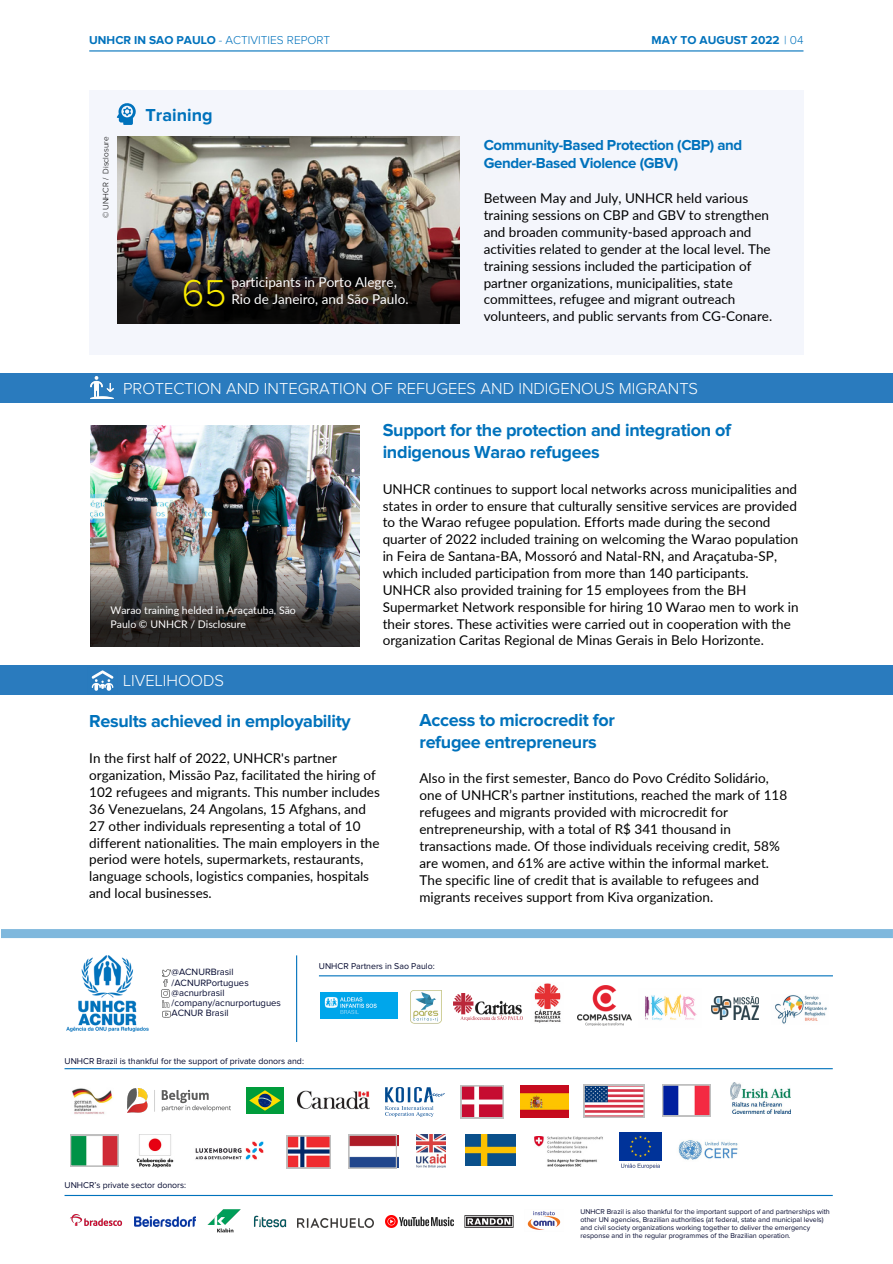
<style>
.page{position:relative;width:893px;height:1264px;background:#fff}
.page>*{position:absolute;margin:0;border:0;box-sizing:border-box;transform-origin:0 0}
.t1{font:300 38.7px "Proxima Nova";color:#faeb00}
.t2{font:700 18px/21.3px "Proxima Nova";letter-spacing:-.015em;color:#0072bc}
.t3{font:300 16.5px "Proxima Nova";color:#fff}
.t4{font:700 15px/18px "Proxima Nova";letter-spacing:-.025em;color:#0072bc}
.t5{font:13.5px/16.8px "Lato";color:#000}
.t6{font:13.5px "Lato";color:#fff}
.t7{font:300 11.85px "Proxima Nova";color:#0072bc}
.t8{font:700 11.85px "Proxima Nova";color:#0072bc}
.t9{font:10.5px/14px "Lato";color:#fff}
.t10{font:9.45px/10.2px "Proxima Nova";color:#050a30}
.t11{font:8.7px "Proxima Nova";color:#050a30}
.t12{font:300 8.25px "Proxima Nova";color:#000}
.t13{font:7.2px/7.8px "Proxima Nova";color:#050a30}
.s1{font-weight:700}
.s2{font-weight:300}
</style>
<div class="page">
<hr style="left:89px;top:50px;width:714px;height:1px;background:#0072bc">
<div style="left:0;top:373px;width:892px;height:29px;background:#2a7bbe"></div>
<img style="left:91px;top:376px;width:22px;height:23px">
<div style="left:89px;top:91px;width:714px;height:264px;background:#f4f6fc"></div>
<svg style="left:117px;top:103px;width:19px;height:22px"></svg>
<img style="left:118px;top:136px;width:342px;height:188px">
<div style="left:0;top:665px;width:892px;height:29px;background:#2a7bbe"></div>
<img style="left:91px;top:670px;width:23px;height:21px">
<hr style="left:65px;top:1068px;width:767px;height:1px;background:#0072bc">
<hr style="left:65px;top:1194px;width:767px;height:1px;background:#0072bc">
<img style="left:385px;top:1087px;width:59px;height:29px">
<img style="left:246px;top:1087px;width:37px;height:26px">
<img style="left:297px;top:1090px;width:72px;height:19px">
<img style="left:72px;top:1088px;width:41px;height:26px">
<img style="left:127px;top:1088px;width:103px;height:24px">
<svg style="left:461px;top:1085px;width:42px;height:33px"></svg>
<img style="left:416px;top:1134px;width:30px;height:33px">
<img style="left:678px;top:1140px;width:60px;height:20px">
<img style="left:465px;top:1134px;width:51px;height:31px">
<img style="left:534px;top:1136px;width:69px;height:30px">
<img style="left:619px;top:1160px;width:42px;height:8px">
<img style="left:619px;top:1132px;width:42px;height:28px">
<svg style="left:287px;top:1135px;width:43px;height:33px"></svg>
<img style="left:397px;top:1135px;width:1px;height:32px">
<svg style="left:348px;top:1134px;width:49px;height:34px"></svg>
<img style="left:136px;top:1134px;width:38px;height:33px">
<img style="left:730px;top:1082px;width:60px;height:31px">
<img style="left:195px;top:1141px;width:69px;height:19px">
<img style="left:520px;top:1085px;width:48px;height:32px">
<svg style="left:70px;top:1134px;width:48px;height:32px"></svg>
<svg style="left:662px;top:1084px;width:48px;height:32px"></svg>
<svg style="left:583px;top:1084px;width:61px;height:33px"></svg>
<img style="left:70px;top:1214px;width:53px;height:12px">
<img style="left:527px;top:1211px;width:34px;height:19px">
<img style="left:254px;top:1215px;width:33px;height:13px">
<img style="left:135px;top:1216px;width:60px;height:10px">
<img style="left:207px;top:1209px;width:34px;height:24px">
<img style="left:297px;top:1218px;width:76px;height:9px">
<img style="left:386px;top:1215px;width:67px;height:12px">
<img style="left:464px;top:1215px;width:50px;height:12px">
<div style="left:1px;top:929px;width:891px;height:9px;background:#7fb8dd"></div>
<hr style="left:319px;top:975px;width:513px;height:1px;background:#0072bc">
<hr style="left:296px;top:955px;width:1px;height:86px;background:#0072bc">
<svg style="left:162px;top:969px;width:9px;height:49px"></svg>
<img style="left:66px;top:955px;width:83px;height:77px">
<img style="left:91px;top:425px;width:268px;height:222px">
<img style="left:91px;top:453px;width:268px;height:193px">
<img style="left:320px;top:992px;width:77px;height:26px">
<img style="left:453px;top:993px;width:69px;height:27px">
<img style="left:410px;top:990px;width:32px;height:34px">
<img style="left:534px;top:983px;width:27px;height:40px">
<img style="left:577px;top:985px;width:54px;height:40px">
<img style="left:645px;top:994px;width:52px;height:27px">
<img style="left:711px;top:996px;width:47px;height:23px">
<img style="left:775px;top:995px;width:52px;height:29px">
<p class="t7" style="left:89px;top:34px;width:242px"><span class="s1">UNHCR IN SAO PAULO</span> - ACTIVITIES REPORT</p>
<p class="t8" style="left:651px;top:34px;width:153px">MAY TO AUGUST 2022 <span class="s2">| 04</span></p>
<p class="t12" style="left:102px;top:218px;width:83px;rotate:-90deg">© UNHCR / Disclosure</p>
<h2 class="t2" style="left:145px;top:105px;width:69px">Training</h2>
<p class="t6" style="left:231px;top:274px;width:167px">participants in Porto Alegre,</p>
<h1 class="t1" style="left:182px;top:275px;width:47px">65</h1>
<p class="t6" style="left:231px;top:291px;width:178px">Rio de Janeiro, and São Paulo.</p>
<p class="t4" style="left:483px;top:137px;width:260px">Community-Based Protection (CBP) and<br>Gender-Based Violence (GBV)</p>
<p class="t5" style="left:483px;top:189px;width:290px">Between May and July, UNHCR held various training sessions on CBP and GBV to strengthen and broaden community-based approach and activities related to gender at the local level. The training sessions included the participation of partner organizations, municipalities, state committees, refugee and migrant outreach volunteers, and public servants from CG-Conare.</p>
<p class="t3" style="left:123px;top:380px;width:576px">PROTECTION AND INTEGRATION OF REFUGEES AND INDIGENOUS MIGRANTS</p>
<h2 class="t2" style="left:382px;top:420px;width:350px">Support for the protection and integration of indigenous Warao refugees</h2>
<p class="t5" style="left:382px;top:480px;width:417px">UNHCR continues to support local networks across municipalities and states in order to ensure that culturally sensitive services are provided to the Warao refugee population. Efforts made during the second quarter of 2022 included training on welcoming the Warao population in Feira de Santana-BA, Mossoró and Natal-RN, and Araçatuba-SP, which included participation from more than 140 participants.<br>UNHCR also provided training for 15 employees from the BH Supermarket Network responsible for hiring 10 Warao men to work in their stores. These activities were carried out in cooperation with the organization Caritas Regional de Minas Gerais in Belo Horizonte.</p>
<p class="t9" style="left:110px;top:603px;width:187px">Warao training helded in Araçatuba, São<br>Paulo © UNHCR / Disclosure</p>
<p class="t3" style="left:123px;top:672px;width:102px">LIVELIHOODS</p>
<h2 class="t2" style="left:89px;top:711px;width:263px">Results achieved in employability</h2>
<p class="t5" style="left:89px;top:749px;width:292px">In the first half of 2022, UNHCR's partner organization, Missão Paz, facilitated the hiring of 102 refugees and migrants. This number includes 36 Venezuelans, 24 Angolans, 15 Afghans, and 27 other individuals representing a total of 10 different nationalities. The main employers in the period were hotels, supermarkets, restaurants, language schools, logistics companies, hospitals and local businesses.</p>
<h2 class="t2" style="left:419px;top:710px;width:197px">Access to microcredit for refugee entrepreneurs</h2>
<p class="t5" style="left:419px;top:769px;width:369px">Also in the first semester, Banco do Povo Crédito Solidário, one of UNHCR’s partner institutions, reached the mark of 118 refugees and migrants provided with microcredit for entrepreneurship, with a total of R$ 341 thousand in transactions made. Of those individuals receiving credit, 58% are women, and 61% are active within the informal market.<br>The specific line of credit that is available to refugees and migrants receives support from Kiva organization.</p>
<p class="t10" style="left:171px;top:967px;width:111px">@ACNURBrasil /ACNURPortugues @acnurbrasil /company/acnurportugues<br>ACNUR Brasil</p>
<p class="t11" style="left:319px;top:961px;width:117px">UNHCR Partners in Sao Paulo:</p>
<p class="t11" style="left:65px;top:1056px;width:241px">UNHCR Brazil is thankful for the support of private donors and:</p>
<p class="t11" style="left:65px;top:1181px;width:123px">UNHCR’s private sector donors:</p>
<p class="t13" style="left:580px;top:1208px;width:251px">UNHCR Brazil is also thankful for the important support of and partnerships with other UN agencies, Brazilian authorities (at federal, state and municipal levels) and civil society organizations working together to deliver the emergency response and in the regular programmes of the Brazilian operation.</p>
</div>
